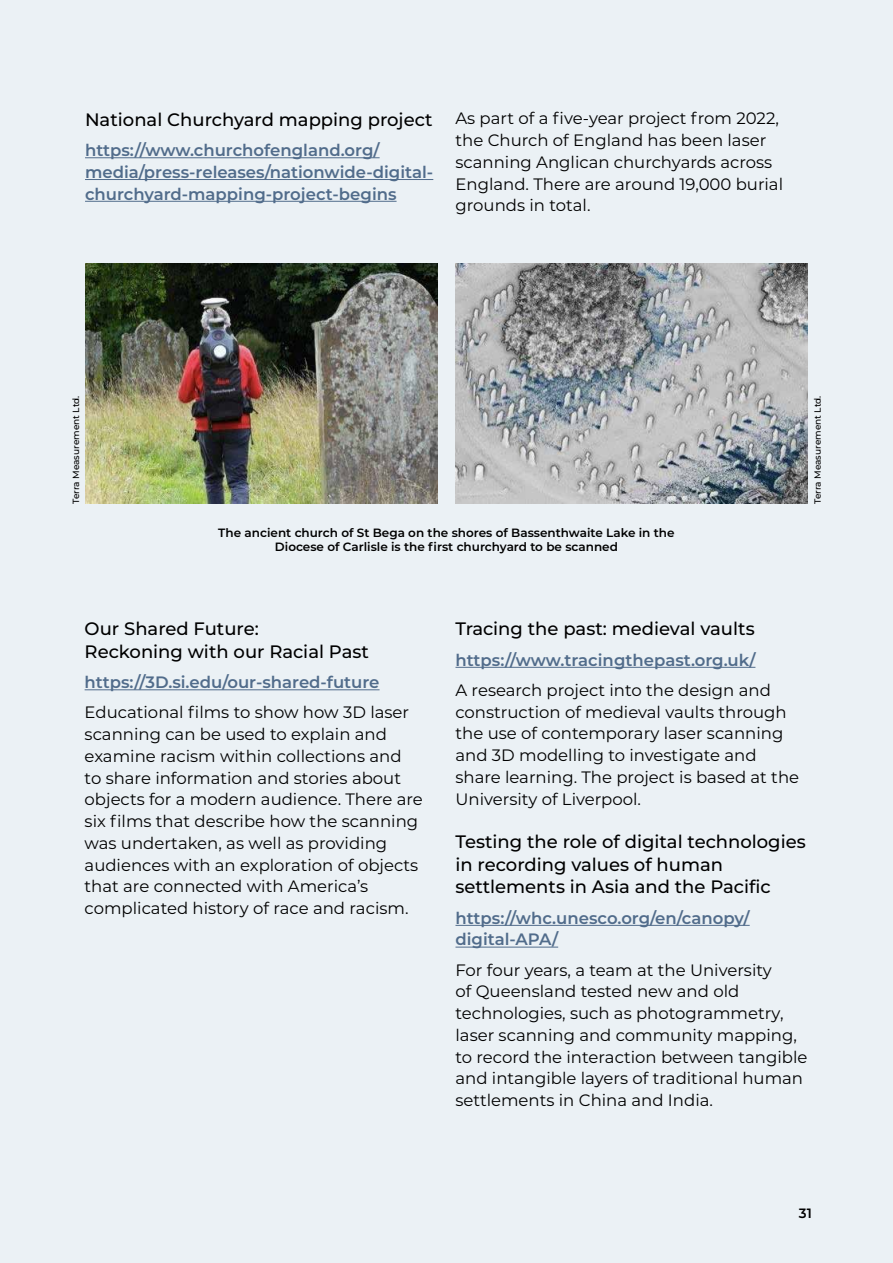
<style>
.page{position:relative;width:893px;height:1263px;background:#ebf1f5}
.page>*{position:absolute;margin:0;border:0;box-sizing:border-box;transform-origin:0 0}
.t1{font:100 18px/22.5px "Montserrat";color:#000}
.t2{font:16.5px/21.8px "Montserrat";color:#000}
.t3{font:600 16.5px/21.8px "Montserrat";color:#516c8b}
.t4{font:100 13.5px "Montserrat";color:#000}
.t5{font:600 12px/14.4px "Montserrat";color:#000;text-align:center}
.t6{font:100 9px "Montserrat";color:#000}
</style>
<div class="page">
<hr style="left:85px;top:157px;width:295px;height:1px;background:#516c8b">
<hr style="left:85px;top:179px;width:348px;height:1px;background:#516c8b">
<hr style="left:85px;top:201px;width:312px;height:1px;background:#516c8b">
<img style="left:85px;top:264px;width:352px;height:240px">
<img style="left:455px;top:264px;width:353px;height:240px">
<hr style="left:85px;top:689px;width:295px;height:1px;background:#516c8b">
<hr style="left:455px;top:667px;width:300px;height:1px;background:#516c8b">
<hr style="left:455px;top:925px;width:295px;height:1px;background:#516c8b">
<hr style="left:455px;top:947px;width:103px;height:1px;background:#516c8b">
<p class="t1" style="left:85px;top:108px;width:349px">National Churchyard mapping project</p>
<p class="t3" style="left:85px;top:139px;width:350px">https://www.churchofengland.org/ media/press-releases/nationwide-digital&shy;churchyard-mapping-project-begins</p>
<p class="t2" style="left:455px;top:107px;width:329px">As part of a five-year project from 2022, the Church of England has been laser scanning Anglican churchyards across England. There are around 19,000 burial grounds in total.</p>
<p class="t6" style="left:70px;top:504px;width:110px;rotate:-90deg">Terra Measurement Ltd.</p>
<p class="t6" style="left:812px;top:504px;width:110px;rotate:-90deg">Terra Measurement Ltd.</p>
<p class="t5" style="left:218px;top:525px;width:458px">The ancient church of St Bega on the shores of Bassenthwaite Lake in the<br>Diocese of Carlisle is the first churchyard to be scanned</p>
<p class="t1" style="left:85px;top:617px;width:286px">Our Shared Future:<br>Reckoning with our Racial Past</p>
<p class="t3" style="left:85px;top:671px;width:296px">https://3D.si.edu/our-shared-future</p>
<p class="t2" style="left:85px;top:701px;width:340px">Educational films to show how 3D laser scanning can be used to explain and examine racism within collections and<br>to share information and stories about objects for a modern audience. There are six films that describe how the scanning was undertaken, as well as providing audiences with an exploration of objects that are connected with America’s complicated history of race and racism.</p>
<p class="t1" style="left:455px;top:617px;width:301px">Tracing the past: medieval vaults</p>
<p class="t3" style="left:455px;top:648px;width:301px">https://www.tracingthepast.org.uk/</p>
<p class="t2" style="left:455px;top:679px;width:345px">A research project into the design and construction of medieval vaults through the use of contemporary laser scanning and 3D modelling to investigate and share learning. The project is based at the University of Liverpool.</p>
<p class="t1" style="left:455px;top:830px;width:352px">Testing the role of digital technologies in recording values of human settlements in Asia and the Pacific</p>
<p class="t3" style="left:455px;top:906px;width:296px">https://whc.unesco.org/en/canopy/ digital-APA/</p>
<p class="t2" style="left:455px;top:958px;width:353px">For four years, a team at the University<br>of Queensland tested new and old technologies, such as photogrammetry, laser scanning and community mapping, to record the interaction between tangible and intangible layers of traditional human settlements in China and India.</p>
<p class="t4" style="left:799px;top:1204px;width:15px">31</p>
</div>
